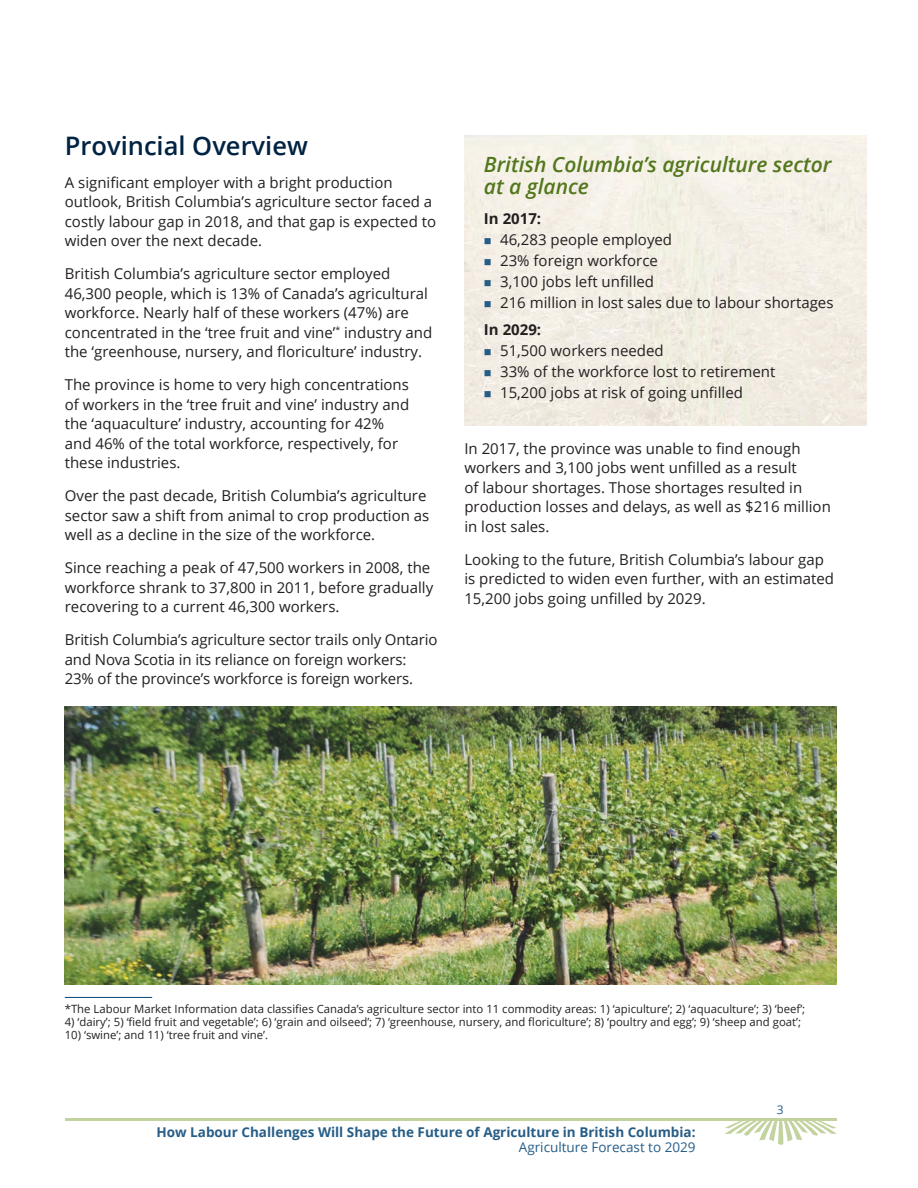
<style>
.page{position:relative;width:918px;height:1188px;background:#fff}
.page>*{position:absolute;margin:0;border:0;box-sizing:border-box;transform-origin:0 0}
.t1{font:600 25.5px "Open Sans";color:#002343}
.t2{font:italic 600 21px/22.5px "Open Sans";color:#53771d}
.t3{font:15px/19.5px "Open Sans";color:#231f20}
.t4{font:700 15px "Open Sans";color:#231f20}
.t5{font:700 13.5px "Open Sans";color:#265d87}
.t6{font:13.5px "Open Sans";color:#265d87}
.t7{font:12px "Open Sans";color:#265d87}
.t8{font:11.4px "Open Sans";color:#231f20}
</style>
<div class="page">
<svg style="left:725px;top:1121px;width:112px;height:24px"></svg>
<hr style="left:65px;top:1118px;width:772px;height:3px;background:#c3d3a0">
<img style="left:464px;top:135px;width:402px;height:291px">
<img style="left:65px;top:707px;width:772px;height:278px">
<hr style="left:65px;top:997px;width:87px;height:1px;background:#00447b">
<svg style="left:485px;top:238px;width:6px;height:6px"></svg>
<svg style="left:485px;top:259px;width:6px;height:6px"></svg>
<svg style="left:485px;top:280px;width:6px;height:6px"></svg>
<svg style="left:485px;top:301px;width:6px;height:6px"></svg>
<svg style="left:485px;top:349px;width:6px;height:6px"></svg>
<svg style="left:485px;top:370px;width:6px;height:6px"></svg>
<svg style="left:485px;top:391px;width:6px;height:6px"></svg>
<h1 class="t1" style="left:65px;top:128px;width:245px">Provincial Overview</h1>
<p class="t3" style="left:65px;top:172px;width:373px">A significant employer with a bright production outlook, British Columbia’s agriculture sector faced a costly labour gap in 2018, and that gap is expected to widen over the next decade.</p>
<p class="t3" style="left:65px;top:263px;width:369px">British Columbia’s agriculture sector employed 46,300 people, which is 13% of Canada’s agricultural workforce. Nearly half of these workers (47%) are concentrated in the ‘tree fruit and vine’<sup>*</sup> industry and the ‘greenhouse, nursery, and floriculture’ industry.</p>
<p class="t3" style="left:65px;top:374px;width:346px">The province is home to very high concentrations of workers in the ‘tree fruit and vine’ industry and the ‘aquaculture’ industry, accounting for 42% and 46% of the total workforce, respectively, for these industries.</p>
<p class="t3" style="left:65px;top:485px;width:366px">Over the past decade, British Columbia’s agriculture sector saw a shift from animal to crop production as well as a decline in the size of the workforce.</p>
<p class="t3" style="left:65px;top:557px;width:370px">Since reaching a peak of 47,500 workers in 2008, the workforce shrank to 37,800 in 2011, before gradually recovering to a current 46,300 workers.</p>
<p class="t3" style="left:65px;top:629px;width:374px">British Columbia’s agriculture sector trails only Ontario and Nova Scotia in its reliance on foreign workers:<br>23% of the province’s workforce is foreign workers.</p>
<h2 class="t2" style="left:484px;top:153px;width:349px">British Columbia’s agriculture sector at a glance</h2>
<p class="t4" style="left:484px;top:208px;width:59px">In 2017:</p>
<p class="t3" style="left:500px;top:229px;width:335px;line-height:20.9px">46,283 people employed<br>23% foreign workforce<br>3,100 jobs left unfilled<br>216 million in lost sales due to labour shortages</p>
<p class="t4" style="left:484px;top:319px;width:59px">In 2029:</p>
<p class="t3" style="left:500px;top:340px;width:277px;line-height:20.9px">51,500 workers needed<br>33% of the workforce lost to retirement<br>15,200 jobs at risk of going unfilled</p>
<p class="t3" style="left:464px;top:438px;width:368px">In 2017, the province was unable to find enough workers and 3,100 jobs went unfilled as a result<br>of labour shortages. Those shortages resulted in production losses and delays, as well as $216 million in lost sales.</p>
<p class="t3" style="left:464px;top:549px;width:371px">Looking to the future, British Columbia’s labour gap is predicted to widen even further, with an estimated<br>15,200 jobs going unfilled by 2029.</p>
<p class="t8" style="left:65px;top:1001px;width:742px">*The Labour Market Information data classifies Canada’s agriculture sector into 11 commodity areas: 1) ‘apiculture’; 2) ‘aquaculture’; 3) ‘beef’;</p>
<p class="t8" style="left:65px;top:1014px;width:738px">4) ‘dairy’; 5) ‘field fruit and vegetable’; 6) ‘grain and oilseed’; 7) ‘greenhouse, nursery, and floriculture’; 8) ‘poultry and egg’; 9) ‘sheep and goat’;</p>
<p class="t8" style="left:65px;top:1027px;width:205px">10) ‘swine’; and 11) ‘tree fruit and vine’.</p>
<p class="t5" style="left:157px;top:1123px;width:541px">How Labour Challenges Will Shape the Future of Agriculture in British Columbia:</p>
<p class="t6" style="left:519px;top:1138px;width:178px">Agriculture Forecast to 2029</p>
<p class="t7" style="left:777px;top:1102px;width:8px">3</p>
</div>
